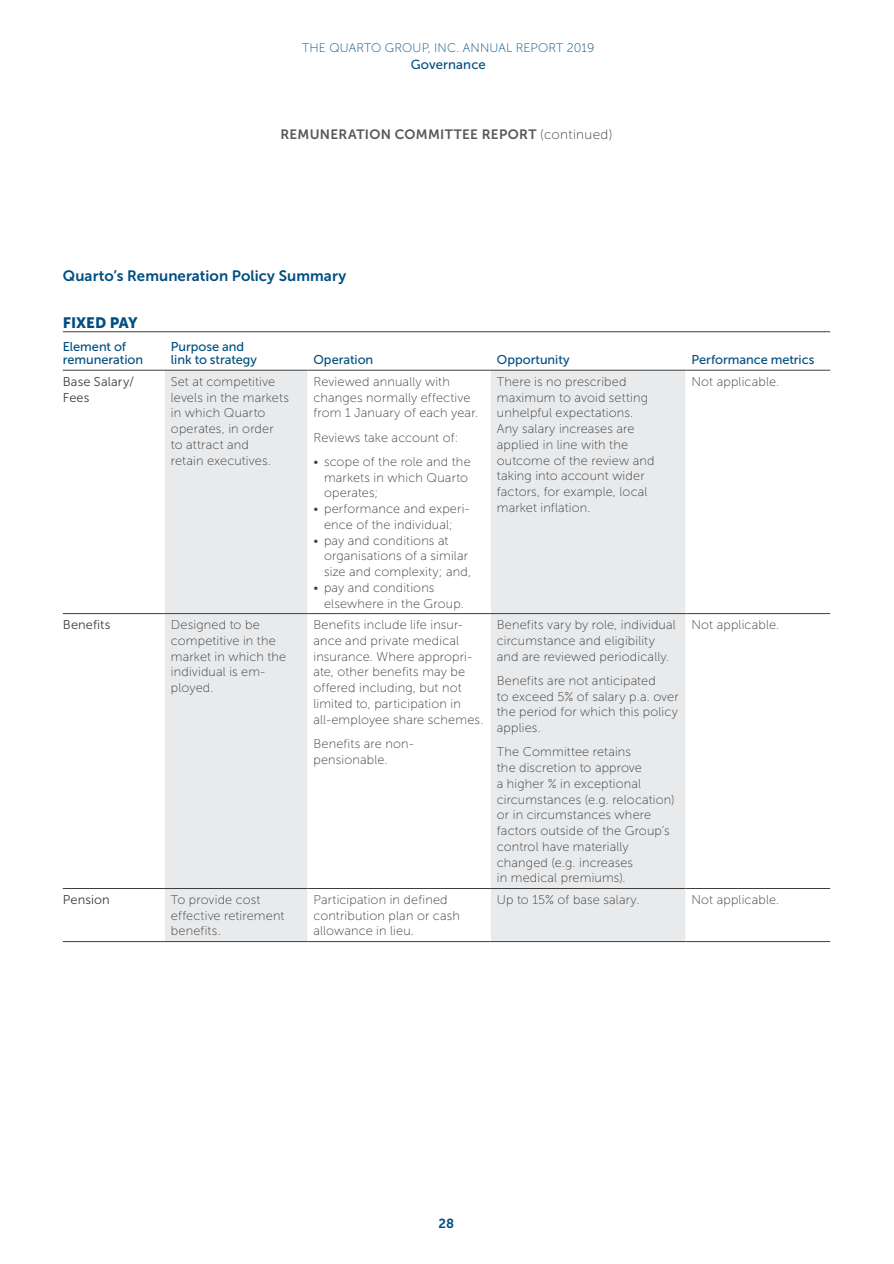
<style>
.page{position:relative;width:894px;height:1264px;background:#fff}
.page>*{position:absolute;margin:0;border:0;box-sizing:border-box;transform-origin:0 0}
.AR19_Body-heading-1{font:15px "Museo Sans 700";letter-spacing:.005em;color:#014e81}
.AR19_Table_Heads{font:15px "Museo Sans 900";letter-spacing:-.005em;color:#014e81}
.AR19_Page_Heading_2{font:13.5px "Museo Sans 700";letter-spacing:.025em;color:#57585a}
.t1{font:13.2px "Museo Sans 500";letter-spacing:.01em;color:#014e81}
.t2{font:13.2px "Museo Sans 700";color:#014e81}
.AR19_Table_Text__Gov{font:12.75px/15.8px "Museo Sans 100";letter-spacing:.01em;color:#3e3e3f}
.AR19_Blue_Table_Colu{font:12.75px/13.5px "Museo Sans 500";color:#014e81}
.AR19_Table_1st_Colum{font:12.75px/15.8px "Museo Sans 300";letter-spacing:.01em;color:#3e3e3f}
.t3{font:12.3px "Museo Sans 100";letter-spacing:.01em;color:#014e81}
.s1{font-family:"Museo Sans 100";color:#3e3e3f}
</style>
<div class="page">
<svg style="left:165px;top:371px;width:520px;height:570px;fill:#e9eaeb"></svg>
<hr style="left:63px;top:613px;width:102px;height:1px;background:#3e3e3f">
<hr style="left:165px;top:613px;width:142px;height:1px;background:#3e3e3f">
<hr style="left:307px;top:613px;width:184px;height:1px;background:#3e3e3f">
<hr style="left:685px;top:613px;width:145px;height:1px;background:#3e3e3f">
<hr style="left:63px;top:370px;width:102px;height:1px;background:#3e3e3f">
<hr style="left:165px;top:370px;width:142px;height:1px;background:#3e3e3f">
<hr style="left:307px;top:370px;width:184px;height:1px;background:#3e3e3f">
<hr style="left:491px;top:370px;width:194px;height:1px;background:#3e3e3f">
<hr style="left:685px;top:370px;width:145px;height:1px;background:#3e3e3f">
<hr style="left:491px;top:613px;width:194px;height:1px;background:#3e3e3f">
<hr style="left:63px;top:888px;width:102px;height:1px;background:#3e3e3f">
<hr style="left:165px;top:888px;width:142px;height:1px;background:#3e3e3f">
<hr style="left:307px;top:888px;width:184px;height:1px;background:#3e3e3f">
<hr style="left:491px;top:888px;width:194px;height:1px;background:#3e3e3f">
<hr style="left:685px;top:888px;width:145px;height:1px;background:#3e3e3f">
<hr style="left:63px;top:941px;width:102px;height:1px;background:#3e3e3f">
<hr style="left:165px;top:941px;width:142px;height:1px;background:#3e3e3f">
<hr style="left:307px;top:941px;width:184px;height:1px;background:#3e3e3f">
<hr style="left:491px;top:941px;width:194px;height:1px;background:#3e3e3f">
<hr style="left:685px;top:941px;width:145px;height:1px;background:#3e3e3f">
<hr style="left:63px;top:331px;width:767px;height:1px;background:#3e3e3f">
<p class="t3" style="left:302px;top:41px;width:294px">THE QUARTO GROUP, INC. ANNUAL REPORT 2019</p>
<p class="t1" style="left:410px;top:57px;width:77px">Governance</p>
<p class="AR19_Page_Heading_2" style="left:280px;top:127px;width:333px">REMUNERATION COMMITTEE REPORT <span class="s1">(continued)</span></p>
<p class="AR19_Body-heading-1" style="left:63px;top:268px;width:285px">Quarto’s Remuneration Policy Summary</p>
<p class="AR19_Table_Heads" style="left:63px;top:315px;width:76px">FIXED PAY</p>
<p class="AR19_Blue_Table_Colu" style="left:63px;top:340px;width:82px">Element of remuneration</p>
<p class="AR19_Blue_Table_Colu" style="left:171px;top:340px;width:87px">Purpose and link to strategy</p>
<p class="AR19_Blue_Table_Colu" style="left:313px;top:353px;width:61px">Operation</p>
<p class="AR19_Blue_Table_Colu" style="left:497px;top:353px;width:74px">Opportunity</p>
<p class="AR19_Blue_Table_Colu" style="left:691px;top:353px;width:124px">Performance metrics</p>
<p class="AR19_Table_1st_Colum" style="left:63px;top:373px;width:73px">Base Salary/<br>Fees</p>
<p class="AR19_Table_Text__Gov" style="left:171px;top:374px;width:119px">Set at competitive levels in the markets in which Quarto operates, in order<br>to attract and<br>retain executives.</p>
<p class="AR19_Table_Text__Gov" style="left:313px;top:374px;width:166px">Reviewed annually with changes normally effective from 1 January of each year.</p>
<p class="AR19_Table_Text__Gov" style="left:313px;top:429px;width:146px">Reviews take account of:</p>
<p class="AR19_Table_Text__Gov" style="left:324px;top:454px;width:148px;text-indent:-11px">• scope of the role and the markets in which Quarto operates;</p>
<p class="AR19_Table_Text__Gov" style="left:313px;top:501px;width:157px;text-align:center">• performance and experi&shy;ence of the individual;</p>
<p class="AR19_Table_Text__Gov" style="left:324px;top:532px;width:149px;text-indent:-11px">• pay and conditions at organisations of a similar size and complexity; and,</p>
<p class="AR19_Table_Text__Gov" style="left:324px;top:580px;width:141px;text-indent:-11px">• pay and conditions elsewhere in the Group.</p>
<p class="AR19_Table_1st_Colum" style="left:63px;top:617px;width:49px">Benefits</p>
<p class="AR19_Table_Text__Gov" style="left:171px;top:617px;width:117px">Designed to be competitive in the market in which the individual is em&shy;ployed.</p>
<p class="AR19_Table_Text__Gov" style="left:313px;top:617px;width:171px">Benefits include life insur&shy;ance and private medical insurance. Where appropri&shy;ate, other benefits may be offered including, but not limited to, participation in all-employee share schemes.</p>
<p class="AR19_Table_Text__Gov" style="left:313px;top:736px;width:102px">Benefits are non&shy;pensionable.</p>
<p class="AR19_Table_Text__Gov" style="left:497px;top:374px;width:159px">There is no prescribed maximum to avoid setting unhelpful expectations.<br>Any salary increases are applied in line with the outcome of the review and taking into account wider factors, for example, local market inflation.</p>
<p class="AR19_Table_Text__Gov" style="left:691px;top:374px;width:89px">Not applicable.</p>
<p class="AR19_Table_Text__Gov" style="left:497px;top:617px;width:180px">Benefits vary by role, individual circumstance and eligibility and are reviewed periodically.</p>
<p class="AR19_Table_Text__Gov" style="left:497px;top:673px;width:183px">Benefits are not anticipated<br>to exceed 5% of salary p.a. over the period for which this policy applies.</p>
<p class="AR19_Table_Text__Gov" style="left:497px;top:744px;width:179px">The Committee retains<br>the discretion to approve<br>a higher % in exceptional circumstances (e.g. relocation) or in circumstances where factors outside of the Group’s control have materially changed (e.g. increases<br>in medical premiums).</p>
<p class="AR19_Table_Text__Gov" style="left:691px;top:617px;width:89px">Not applicable.</p>
<p class="AR19_Table_1st_Colum" style="left:63px;top:892px;width:48px">Pension</p>
<p class="AR19_Table_Text__Gov" style="left:171px;top:892px;width:115px">To provide cost effective retirement benefits.</p>
<p class="AR19_Table_Text__Gov" style="left:313px;top:892px;width:148px">Participation in defined contribution plan or cash allowance in lieu.</p>
<p class="AR19_Table_Text__Gov" style="left:497px;top:892px;width:144px">Up to 15% of base salary.</p>
<p class="AR19_Table_Text__Gov" style="left:691px;top:892px;width:89px">Not applicable.</p>
<p class="t2" style="left:438px;top:1215px;width:17px">28</p>
</div>
